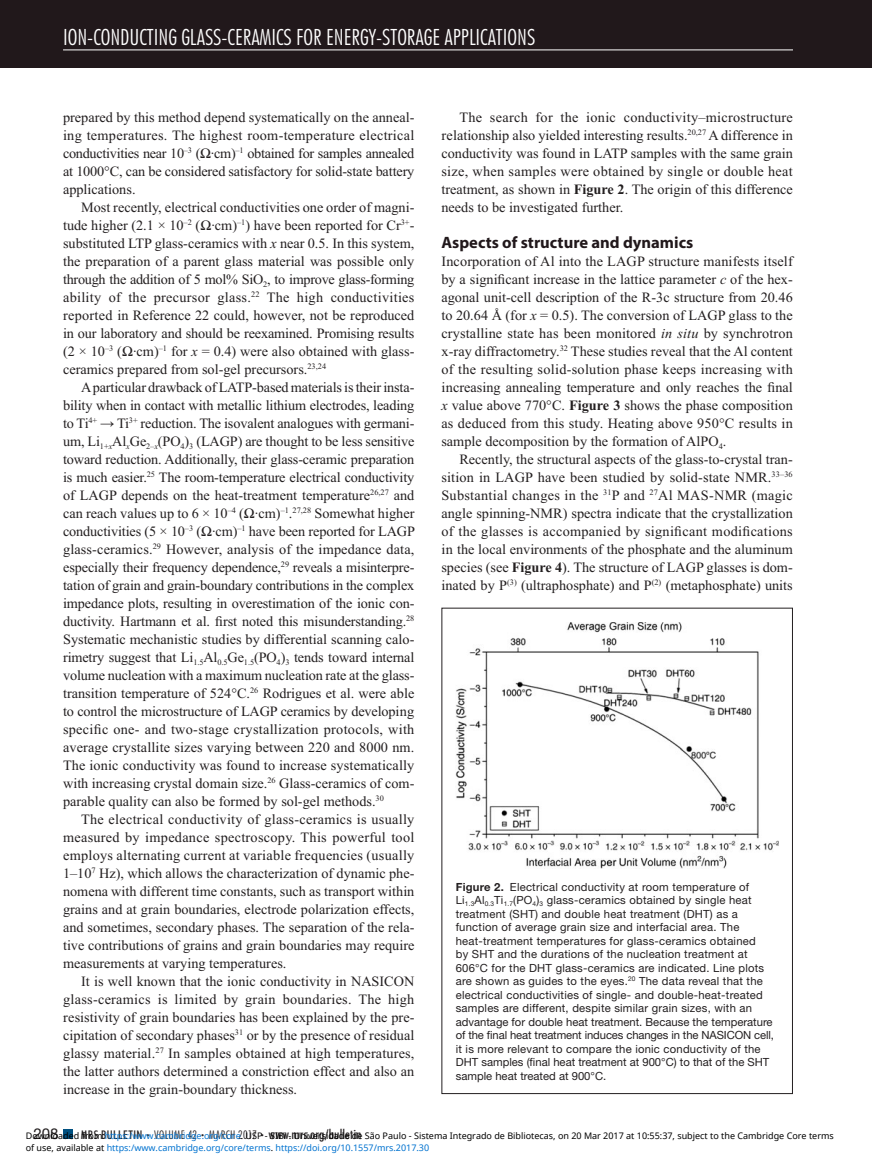
<style>
.page{position:relative;width:872px;height:1175px;background:#fff}
.page>*{position:absolute;margin:0;border:0;box-sizing:border-box;transform-origin:0 0}
.t1{font:300 condensed 22.5px "Futura BT";color:#fff}
.t2{font:700 16.5px "Myriad Pro";color:#21181b}
.t3{font:15px "Helvetica Neue LT Std";color:#231f20}
.t4{font:14.25px/18px "Times New Roman";color:#231f20;text-align:justify}
.t5{font:500 condensed 13.5px "Futura BT";letter-spacing:.01em;color:#231f20}
.t6{font:11.25px/13.5px "Helvetica Neue LT Std";letter-spacing:.02em;color:#231f20}
.t7{font:9px "Noto Sans";color:#000}
.t8{font:9px "Noto Sans";color:#0172cf}
.s1{font-style:italic}
.s2{font-style:inherit}
.s3{font-weight:700}
.s4{font-size:12px}
.s5{font-weight:300;font-size:7.5px}
.s6{font-weight:300;font-size:12px}
.s7{color:#0172cf}
.s8{color:#000}
</style>
<div class="page">
<div style="left:0;top:0;width:871px;height:68px;background:#21181b"></div>
<hr style="left:63px;top:50px;width:729px;height:1px;background:#fff">
<div style="left:63px;top:1130px;width:9px;height:8px;background:#005080"></div>
<img style="left:455px;top:622px;width:323px;height:246px">
<h1 class="t1" style="left:63px;top:29px;width:473px">ION-CONDUCTING GLASS-CERAMICS FOR ENERGY-STORAGE APPLICATIONS</h1>
<p class="t4" style="left:63px;top:109px;width:353px">prepared by this method depend systematically on the anneal&shy;ing temperatures. The highest room-temperature electrical conductivities near 10 <sup>–3</sup> ( Ω ·cm) <sup>–1</sup> obtained for samples annealed at 1000°C, can be considered satisfactory for solid-state battery applications.</p>
<p class="t4" style="left:63px;top:199px;width:353px;text-indent:18px">Most recently, electrical conductivities one order of magni&shy;tude higher (2.1 × 10 <sup>–2</sup> ( Ω ·cm) <sup>–1</sup> ) have been reported for Cr <sup>3+</sup> - substituted LTP glass-ceramics with <span class="s1">x</span> near 0.5. In this system, the preparation of a parent glass material was possible only through the addition of 5 mol% SiO <sub>2</sub> , to improve glass-forming ability of the precursor glass. <sup>22</sup> The high conductivities reported in Reference 22 could, however, not be reproduced in our laboratory and should be reexamined. Promising results (2 × 10 <sup>–3</sup> ( Ω ·cm) <sup>–1</sup> for <span class="s1">x</span> = 0.4) were also obtained with glass&shy;ceramics prepared from sol-gel precursors. <sup>23</sup> <sup>,</sup> <sup>24</sup></p>
<p class="t4" style="left:63px;top:379px;width:353px;text-indent:18px">A particular drawback of LATP-based materials is their insta&shy;bility when in contact with metallic lithium electrodes, leading to Ti <sup>4+</sup> <span class="s2">→</span> Ti <sup>3+</sup> reduction. The isovalent analogues with germani&shy;um, Li <sub>1+</sub> <sub>x</sub> Al <sub>x</sub> Ge <sub>2–</sub> <sub>x</sub> (PO <sub>4</sub> ) <sub>3</sub> (LAGP) are thought to be less sensitive toward reduction. Additionally, their glass-ceramic preparation is much easier. <sup>25</sup> The room-temperature electrical conductivity of LAGP depends on the heat-treatment temperature <sup>26</sup> <sup>,</sup> <sup>27</sup> and can reach values up to 6 × 10 <sup>–4</sup> ( Ω ·cm) <sup>–1</sup> . <sup>27</sup> <sup>,</sup> <sup>28</sup> Somewhat higher conductivities (5 × 10 <sup>–3</sup> ( Ω ·cm) <sup>–1</sup> have been reported for LAGP glass-ceramics. <sup>29</sup> However, analysis of the impedance data, especially their frequency dependence, <sup>29</sup> reveals a misinterpre&shy;tation of grain and grain-boundary contributions in the complex impedance plots, resulting in overestimation of the ionic con&shy;ductivity. Hartmann et al. first noted this misunderstanding. <sup>28<br></sup>Systematic mechanistic studies by differential scanning calo&shy;rimetry suggest that Li <sub>1.5</sub> Al <sub>0.5</sub> Ge <sub>1.5</sub> (PO <sub>4</sub> ) <sub>3</sub> tends toward internal volume nucleation with a maximum nucleation rate at the glass&shy;transition temperature of 524°C. <sup>26</sup> Rodrigues et al. were able to control the microstructure of LAGP ceramics by developing specific one- and two-stage crystallization protocols, with average crystallite sizes varying between 220 and 8000 nm.<br>The ionic conductivity was found to increase systematically with increasing crystal domain size. <sup>26</sup> Glass-ceramics of com&shy;parable quality can also be formed by sol-gel methods. <sup>30</sup></p>
<p class="t4" style="left:63px;top:811px;width:353px;text-indent:18px">The electrical conductivity of glass-ceramics is usually measured by impedance spectroscopy. This powerful tool employs alternating current at variable frequencies (usually 1–10 <sup>7</sup> Hz), which allows the characterization of dynamic phe&shy;nomena with different time constants, such as transport within grains and at grain boundaries, electrode polarization effects, and sometimes, secondary phases. The separation of the rela&shy;tive contributions of grains and grain boundaries may require measurements at varying temperatures.</p>
<p class="t4" style="left:63px;top:973px;width:353px;text-indent:18px">It is well known that the ionic conductivity in NASICON glass-ceramics is limited by grain boundaries. The high resistivity of grain boundaries has been explained by the pre&shy;cipitation of secondary phases <sup>31</sup> or by the presence of residual glassy material. <sup>27</sup> In samples obtained at high temperatures, the latter authors determined a constriction effect and also an increase in the grain-boundary thickness.</p>
<p class="t4" style="left:441px;top:109px;width:353px;text-indent:18px">The search for the ionic conductivity–microstructure relationship also yielded interesting results. <sup>20</sup> <sup>,</sup> <sup>27</sup> A difference in conductivity was found in LATP samples with the same grain size, when samples were obtained by single or double heat treatment, as shown in <span class="s3">Figure 2</span> . The origin of this difference needs to be investigated further.</p>
<p class="t2" style="left:441px;top:236px;width:253px">Aspects of structure and dynamics</p>
<p class="t4" style="left:441px;top:253px;width:353px">Incorporation of Al into the LAGP structure manifests itself by a significant increase in the lattice parameter <span class="s1">c</span> of the hex&shy;agonal unit-cell description of the R-3c structure from 20.46 to 20.64 Å (for <span class="s1">x</span> = 0.5). The conversion of LAGP glass to the crystalline state has been monitored <span class="s1">in situ</span> by synchrotron x-ray diffractometry. <sup>32</sup> These studies reveal that the Al content of the resulting solid-solution phase keeps increasing with increasing annealing temperature and only reaches the final <span class="s1">x</span> value above 770°C. <span class="s3">Figure 3</span> shows the phase composition as deduced from this study. Heating above 950°C results in sample decomposition by the formation of AlPO <sub>4</sub> .</p>
<p class="t4" style="left:441px;top:451px;width:353px;text-indent:18px">Recently, the structural aspects of the glass-to-crystal tran&shy;sition in LAGP have been studied by solid-state NMR. <sup>33</sup> <sup>–</sup> <sup>36<br></sup>Substantial changes in the <sup>31</sup> P and <sup>27</sup> Al MAS-NMR (magic angle spinning-NMR) spectra indicate that the crystallization of the glasses is accompanied by significant modifications in the local environments of the phosphate and the aluminum species (see <span class="s3">Figure 4</span> ). The structure of LAGP glasses is dom&shy;inated by P <sup>(3)</sup> (ultraphosphate) and P <sup>(2)</sup> (metaphosphate) units</p>
<p class="t6" style="left:455px;top:881px;width:319px"><span class="s3">Figure 2.</span> Electrical conductivity at room temperature of<br>Li <sub>1.3</sub>Al <sub>0.3</sub>Ti <sub>1.7</sub>(PO <sub>4</sub>) <sub>3</sub> glass-ceramics obtained by single heat treatment (SHT) and double heat treatment (DHT) as a function of average grain size and interfacial area. The heat-treatment temperatures for glass-ceramics obtained<br>by SHT and the durations of the nucleation treatment at 606°C for the DHT glass-ceramics are indicated. Line plots are shown as guides to the eyes. <sup>20</sup> The data reveal that the electrical conductivities of single- and double-heat-treated samples are different, despite similar grain sizes, with an advantage for double heat treatment. Because the temperature of the final heat treatment induces changes in the NASICON cell, it is more relevant to compare the ionic conductivity of the DHT samples (final heat treatment at 900°C) to that of the SHT sample heat treated at 900°C.</p>
<p class="t3" style="left:34px;top:1128px;width:27px">208</p>
<p class="t5" style="left:81px;top:1129px;width:282px"><span class="s4">MRS BULLETIN</span> <span class="s5">•</span> <span class="s6">VOLUME 42</span> <span class="s5">•</span> <span class="s6">MARCH 2017</span> <span class="s5">•</span> www.mrs.org/bulletin</p>
<p class="t7" style="left:26px;top:1129px;width:809px">Downloaded from <span class="s7">https:/www.cambridge.org/core</span>. USP - SIBi - Universidade de São Paulo - Sistema Integrado de Bibliotecas, on 20 Mar 2017 at 10:55:37, subject to the Cambridge Core terms</p>
<p class="t8" style="left:26px;top:1141px;width:405px"><span class="s8">of use, available at</span> https:/www.cambridge.org/core/terms<span class="s8">.</span> https://doi.org/10.1557/mrs.2017.30</p>
</div>
